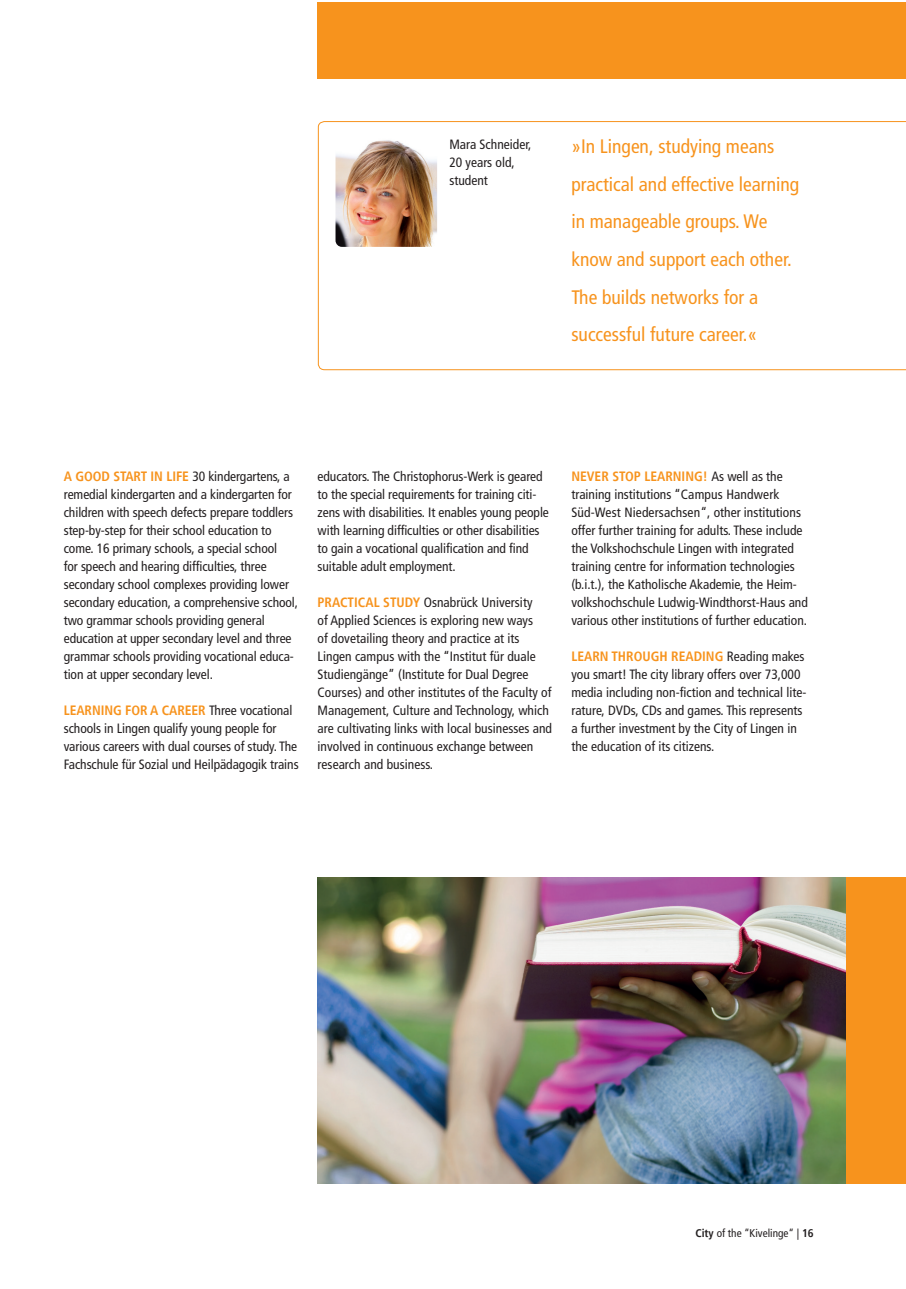
<style>
.page{position:relative;width:906px;height:1289px;background:#fff}
.page>*{position:absolute;margin:0;border:0;box-sizing:border-box;transform-origin:0 0}
.t1{font:condensed 19.5px/37.5px "Frutiger LT";color:#f7931d}
.t2{font:condensed 13.5px/18px "Frutiger LT";color:#231f20}
.t3{font:condensed 11.25px "Frutiger LT";color:#231f20}
.s1{font-weight:700;color:#f7931d}
.s2{font-weight:700}
</style>
<div class="page">
<svg style="left:318px;top:121px;width:588px;height:249px"></svg>
<img style="left:317px;top:877px;width:529px;height:306px">
<div style="left:846px;top:877px;width:60px;height:306px;background:#f7931d"></div>
<div style="left:317px;top:2px;width:589px;height:77px;background:#f7931d"></div>
<img style="left:335px;top:139px;width:102px;height:108px">
<p class="t2" style="left:449px;top:135px;width:83px">Mara Schneider,<br>20 years old, student</p>
<h1 class="t1" style="left:571px;top:128px;width:229px">»In Lingen, studying means practical and effective learning in manageable groups. We know and support each other.<br>The builds networks for a successful future career.«</h1>
<p class="t2" style="left:64px;top:467px;width:236px"><span class="s1">A GOOD START IN LIFE</span> 30 kindergartens, a remedial kindergarten and a kindergarten for children with speech defects prepare toddlers step-by-step for their school education to come. 16 primary schools, a special school<br>for speech and hearing difficulties, three secondary school complexes providing lower secondary education, a comprehensive school, two grammar schools providing general education at upper secondary level and three grammar schools providing vocational educa&shy;tion at upper secondary level.</p>
<p class="t2" style="left:64px;top:701px;width:236px"><span class="s1">LEARNING FOR A CAREER</span> Three vocational schools in Lingen qualify young people for various careers with dual courses of study. The Fachschule für Sozial und Heilpädagogik trains</p>
<p class="t2" style="left:317px;top:467px;width:233px">educators. The Christophorus-Werk is geared to the special requirements for training citi&shy;zens with disabilities. It enables young people with learning difficulties or other disabilities to gain a vocational qualification and find suitable adult employment.</p>
<p class="t2" style="left:317px;top:593px;width:236px"><span class="s1">PRACTICAL STUDY</span> Osnabrück University<br>of Applied Sciences is exploring new ways<br>of dovetailing theory and practice at its Lingen campus with the “Institut für duale Studiengänge” (Institute for Dual Degree Courses) and other institutes of the Faculty of Management, Culture and Technology, which are cultivating links with local businesses and involved in continuous exchange between research and business.</p>
<p class="t2" style="left:571px;top:467px;width:238px"><span class="s1">NEVER STOP LEARNING!</span> As well as the training institutions “Campus Handwerk Süd-West Niedersachsen“, other institutions offer further training for adults. These include the Volkshochschule Lingen with integrated training centre for information technologies (b.i.t.), the Katholische Akademie, the Heim&shy;volkshochschule Ludwig-Windthorst-Haus and various other institutions of further education.</p>
<p class="t2" style="left:571px;top:647px;width:236px"><span class="s1">LEARN THROUGH READING</span> Reading makes you smart! The city library offers over 73,000 media including non-fiction and technical lite&shy;rature, DVDs, CDs and games. This represents a further investment by the City of Lingen in the education of its citizens.</p>
<p class="t3" style="left:695px;top:1226px;width:120px"><span class="s2">City</span> of the “Kivelinge“ | <span class="s2">16</span></p>
</div>
